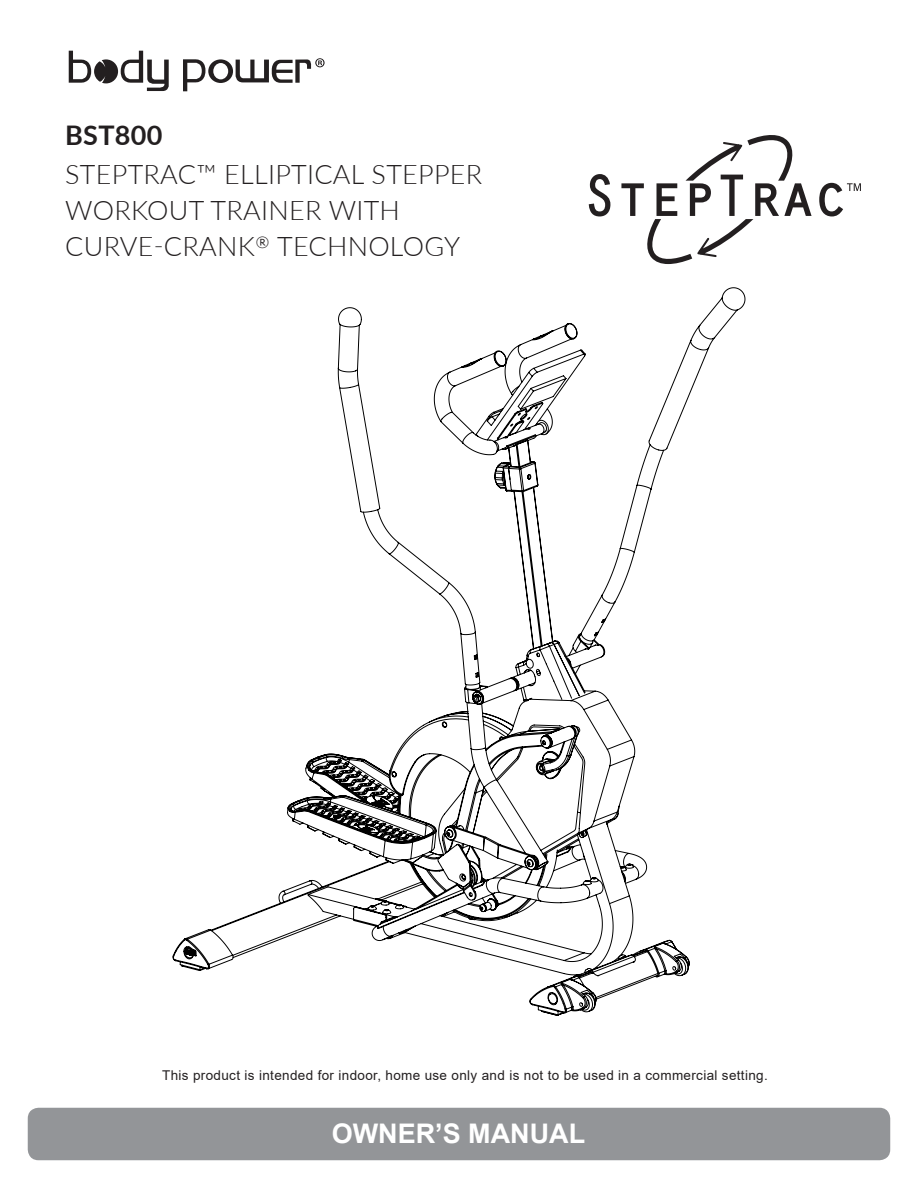
<style>
.page{position:relative;width:918px;height:1188px;background:#fff}
.page>*{position:absolute;margin:0;border:0;box-sizing:border-box;transform-origin:0 0}
.Heading_1{font:300 27px/36px "Lato";letter-spacing:.01em;color:#231f20}
.t1{font:700 27px "Arial";color:#fff}
.Heading_1-2{font:700 27px "Lato";letter-spacing:.01em;color:#231f20}
.t2{font:13.5px "Arial";letter-spacing:.025em;color:#231f20}
.s1{font-family:"Mallory"}
</style>
<div class="page">
<div style="left:28px;top:1108px;width:862px;height:52px;background:#939598;border-radius:11px"></div>
<svg style="left:589px;top:174px;width:21px;height:42px"></svg>
<svg style="left:819px;top:183px;width:42px;height:33px"></svg>
<svg style="left:621px;top:135px;width:191px;height:129px"></svg>
<svg style="left:69px;top:51px;width:100px;height:40px"></svg>
<svg style="left:183px;top:58px;width:142px;height:33px"></svg>
<svg style="left:172px;top:287px;width:574px;height:729px"></svg>
<p class="Heading_1-2" style="left:65px;top:115px;width:99px">BST800</p>
<p class="Heading_1" style="left:65px;top:155px;width:419px">STEPTRAC™ ELLIPTICAL STEPPER<br>WORKOUT TRAINER WITH</p>
<p class="Heading_1" style="left:65px;top:227px;width:396px">CURVE-CRANK<span class="s1">®</span> TECHNOLOGY</p>
<p class="t2" style="left:162px;top:1066px;width:607px">This product is intended for indoor, home use only and is not to be used in a commercial setting.</p>
<p class="t1" style="left:332px;top:1115px;width:255px">OWNER’S MANUAL</p>
</div>
